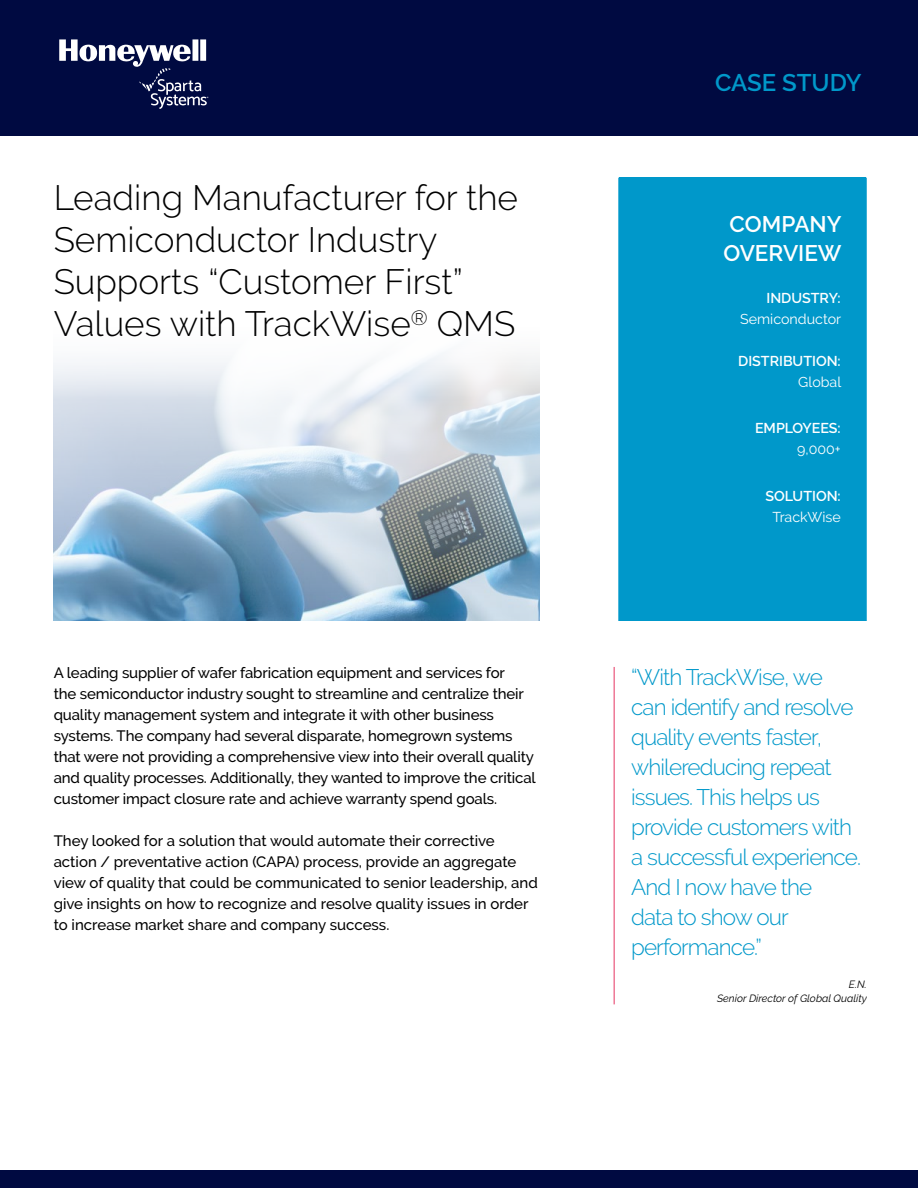
<style>
.page{position:relative;width:918px;height:1188px;background:#fff}
.page>*{position:absolute;margin:0;border:0;box-sizing:border-box;transform-origin:0 0}
.HL{font:300 35.1px "Raleway";color:#000}
.t1{font:600 24px "Raleway";letter-spacing:-.005em;color:#0098ca}
.Callout{font:300 22.5px/30px "Raleway";letter-spacing:-.04em;color:#0098ca}
.t2{font:600 22.5px "Raleway";color:#fff}
.Intro{font:500 15px/21px "Raleway";letter-spacing:-.01em;color:#000}
.t3{font:600 14.25px "Raleway";color:#fff}
.t4{font:14.25px "Raleway";color:#fff}
.t5{font:italic 10.5px "Raleway";color:#000}
</style>
<div class="page">
<div style="left:0;top:0;width:918px;height:136px;background:#000a41"></div>
<div style="left:0;top:1171px;width:918px;height:17px;background:#000a41"></div>
<svg style="left:59px;top:39px;width:149px;height:70px"></svg>
<hr style="left:614px;top:667px;width:1px;height:337px;background:#e63562">
<img style="left:54px;top:353px;width:485px;height:268px">
<div style="left:619px;top:177px;width:247px;height:444px;background:#0098ca"></div>
<div style="left:618px;top:178px;width:249px;height:443px;border:2px solid #0098ca"></div>
<p class="HL" style="left:54px;top:177px;width:466px">Leading Manufacturer for the</p>
<p class="HL" style="left:54px;top:219px;width:385px">Semiconductor Industry</p>
<p class="HL" style="left:54px;top:261px;width:411px">Supports “Customer First”</p>
<p class="HL" style="left:54px;top:304px;width:463px">Values with TrackWise<sup>®</sup> QMS</p>
<p class="Intro" style="left:54px;top:662px;width:484px">A leading supplier of wafer fabrication equipment and services for<br>the semiconductor industry sought to streamline and centralize their quality management system and integrate it with other business systems. The company had several disparate, homegrown systems that were not providing a comprehensive view into their overall quality and quality processes. Additionally, they wanted to improve the critical customer impact closure rate and achieve warranty spend goals.</p>
<p class="Intro" style="left:54px;top:830px;width:486px">They looked for a solution that would automate their corrective action / preventative action (CAPA) process, provide an aggregate view of quality that could be communicated to senior leadership, and give insights on how to recognize and resolve quality issues in order to increase market share and company success.</p>
<h2 class="t1" style="left:715px;top:68px;width:148px">CASE STUDY</h2>
<p class="t2" style="left:730px;top:211px;width:113px">COMPANY</p>
<p class="t2" style="left:723px;top:240px;width:120px">OVERVIEW</p>
<p class="t3" style="left:766px;top:290px;width:76px">INDUSTRY:</p>
<p class="t4" style="left:740px;top:311px;width:102px">Semiconductor</p>
<p class="t3" style="left:738px;top:353px;width:104px">DISTRIBUTION:</p>
<p class="t4" style="left:798px;top:374px;width:44px">Global</p>
<p class="t3" style="left:755px;top:420px;width:87px">EMPLOYEES:</p>
<p class="t4" style="left:797px;top:441px;width:45px">9,000+</p>
<p class="t3" style="left:766px;top:488px;width:77px">SOLUTION:</p>
<p class="t4" style="left:773px;top:509px;width:70px">TrackWise</p>
<p class="Callout" style="left:631px;top:662px;width:231px">“With TrackWise, we can identify and resolve quality events faster, whilereducing repeat issues. This helps us provide customers with a successful experience.<br>And I now have the<br>data to show our performance.”</p>
<p class="t5" style="left:849px;top:978px;width:19px">E.N.</p>
<p class="t5" style="left:717px;top:992px;width:151px">Senior Director of Global Quality</p>
</div>
